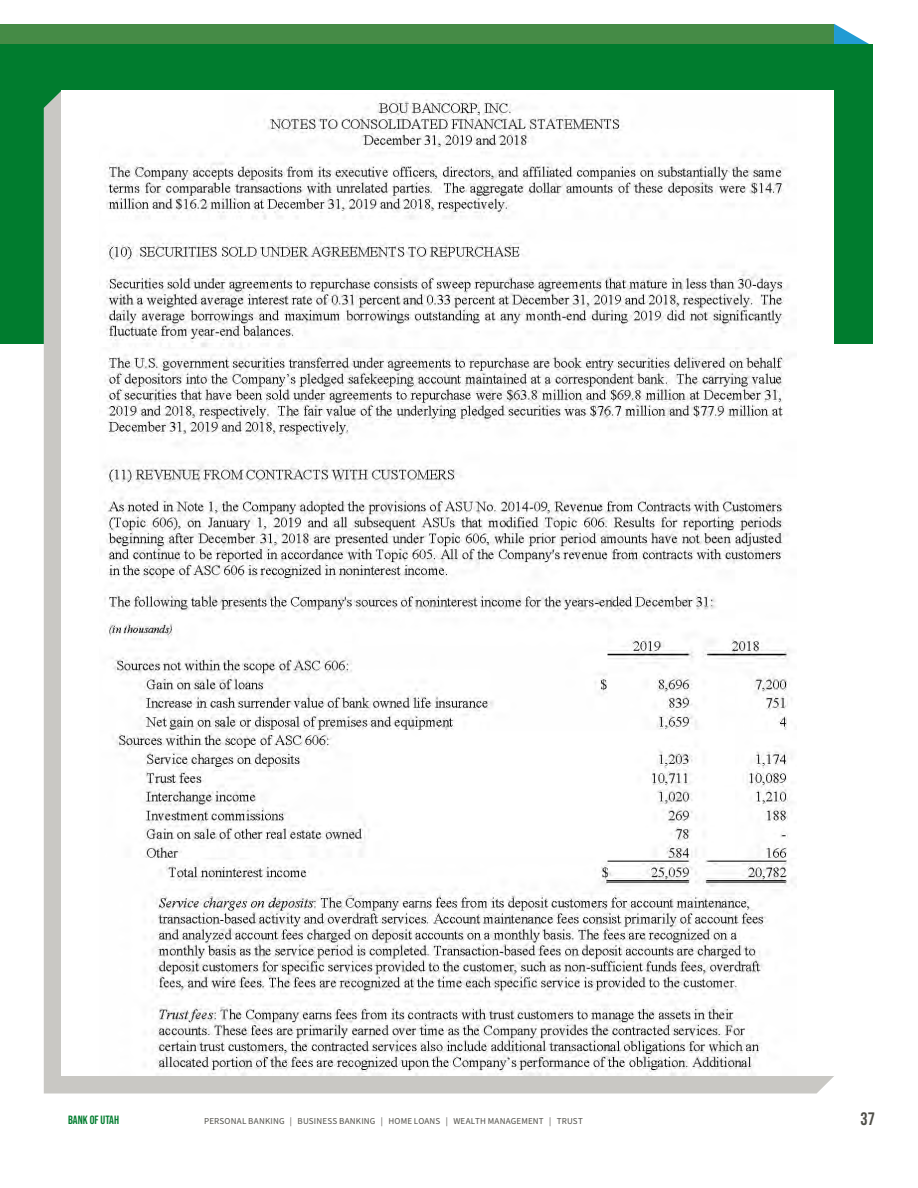
<style>
.page{position:relative;width:918px;height:1188px;background:#fff}
.page>*{position:absolute;margin:0;border:0;box-sizing:border-box;transform-origin:0 0}
.t1{font:18px "Bebas Neue";color:#4f4e48}
.t2{font:12px "Bebas Neue";color:#007c2e}
.t3{font:9px "Source Sans Pro";letter-spacing:.02em;color:#4f4e48}
</style>
<div class="page">
<div style="left:0;top:24px;width:834px;height:278px;background:#458b46"></div>
<svg style="left:834px;top:24px;width:36px;height:21px"></svg>
<div style="left:0;top:45px;width:873px;height:299px;background:#007c2e"></div>
<div style="left:44px;top:91px;width:790px;height:1003px;background:#c9c8c4"></div>
<div style="left:61px;top:90px;width:773px;height:985px;background:#fff"></div>
<img style="left:104px;top:99px;width:689px;height:976px">
<h2 class="t2" style="left:68px;top:1113px;width:53px">BANK OF UTAH</h2>
<p class="t3" style="left:204px;top:1115px;width:380px">PERSONAL BANKING | BUSINESS BANKING | HOME LOANS | WEALTH MANAGEMENT | TRUST</p>
<h1 class="t1" style="left:861px;top:1109px;width:16px">37</h1>
</div>
